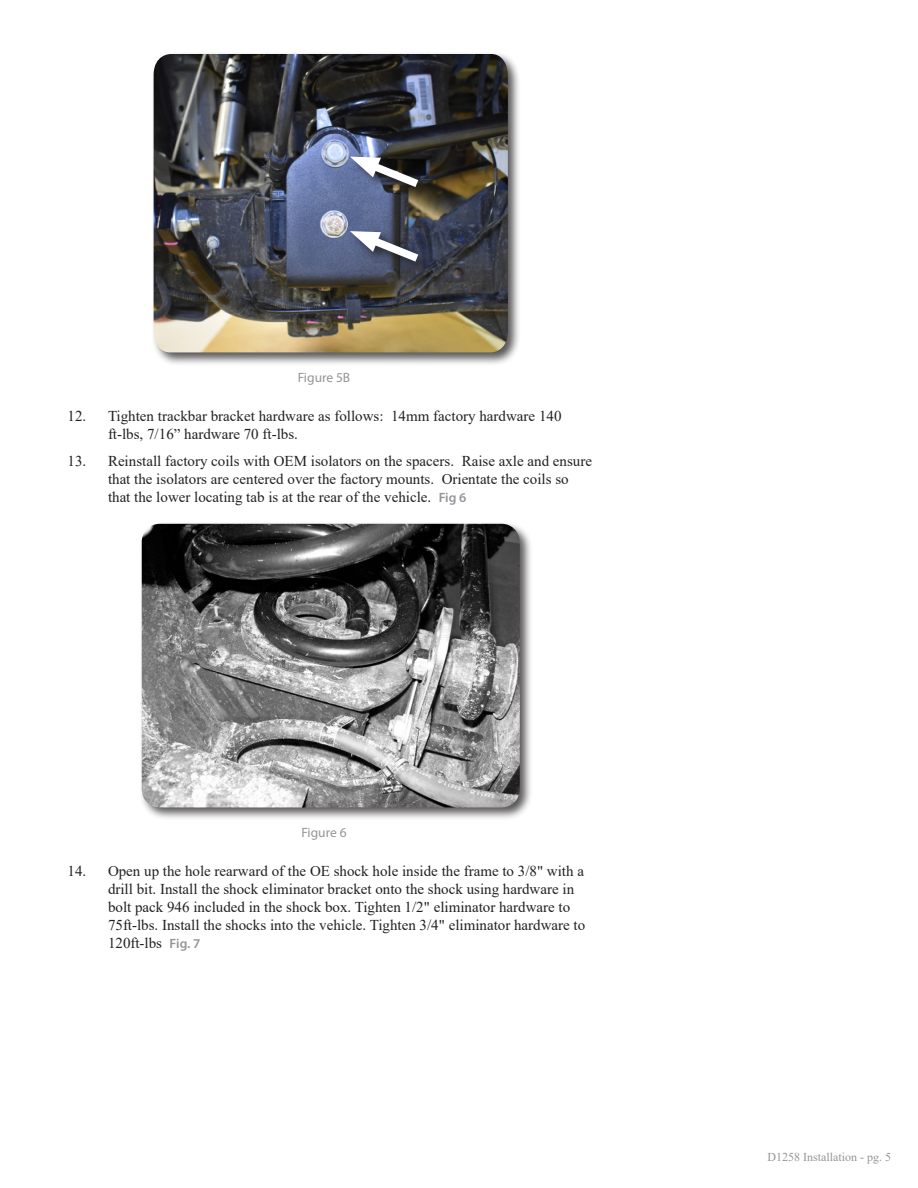
<style>
.page{position:relative;width:918px;height:1188px;background:#fff}
.page>*{position:absolute;margin:0;border:0;box-sizing:border-box;transform-origin:0 0}
.t1{font:15px/18px "Times New Roman";color:#231f20}
.t2{font:13.5px "Myriad Pro";color:#939598}
.t3{font:12px "Times New Roman";color:#939598}
.s1{font-family:"Myriad Pro";font-weight:600;font-size:13.5px;color:#939598}
</style>
<div class="page">
<div style="left:151px;top:51px;width:371px;height:315px;background:#231f20;opacity:.75"></div>
<img style="left:154px;top:54px;width:354px;height:298px">
<div style="left:139px;top:521px;width:394px;height:300px;background:#231f20;opacity:.75"></div>
<img style="left:142px;top:524px;width:378px;height:283px">
<div style="left:349px;top:229px;width:82px;height:45px;background:#231f20;opacity:.75"></div>
<svg style="left:350px;top:228px;width:77px;height:40px"></svg>
<div style="left:349px;top:154px;width:82px;height:46px;background:#231f20;opacity:.75"></div>
<svg style="left:350px;top:153px;width:77px;height:40px"></svg>
<p class="t2" style="left:298px;top:369px;width:54px">Figure 5B</p>
<p class="t1" style="left:108px;top:407px;width:455px;text-indent:-40px">12. Tighten trackbar bracket hardware as follows: 14mm factory hardware 140 ft-lbs, 7/16” hardware 70 ft-lbs.</p>
<p class="t1" style="left:108px;top:451px;width:486px;text-indent:-40px">13. Reinstall factory coils with OEM isolators on the spacers. Raise axle and ensure that the isolators are centered over the factory mounts. Orientate the coils so that the lower locating tab is at the rear of the vehicle. <span class="s1">Fig 6</span></p>
<p class="t2" style="left:301px;top:824px;width:47px">Figure 6</p>
<p class="t1" style="left:108px;top:862px;width:479px;text-indent:-40px">14. Open up the hole rearward of the OE shock hole inside the frame to 3/8" with a drill bit. Install the shock eliminator bracket onto the shock using hardware in bolt pack 946 included in the shock box. Tighten 1/2" eliminator hardware to 75ft-lbs. Install the shocks into the vehicle. Tighten 3/4" eliminator hardware to 120ft-lbs <span class="s1">Fig. 7</span></p>
<p class="t3" style="left:767px;top:1149px;width:125px">D1258 Installation - pg. 5</p>
</div>
